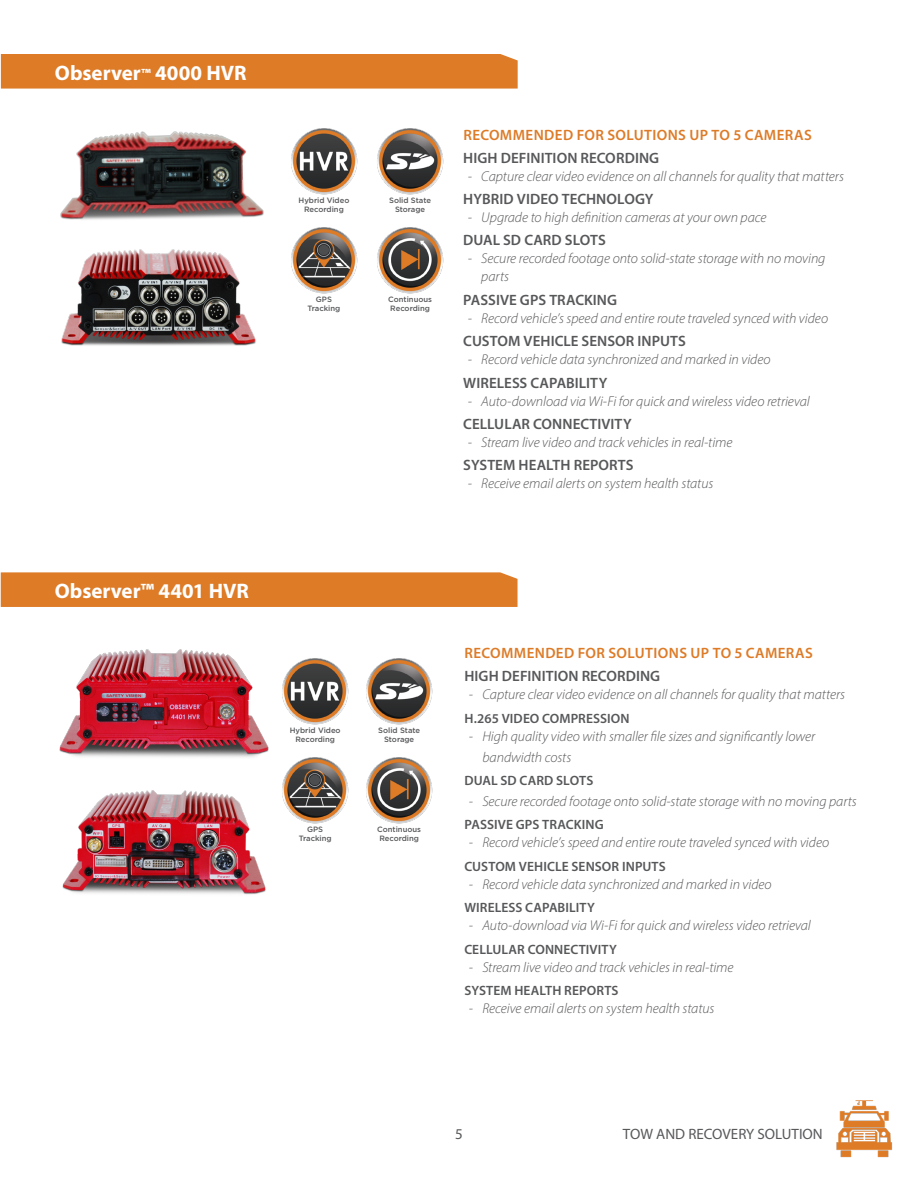
<style>
.page{position:relative;width:918px;height:1188px;background:#fff}
.page>*{position:absolute;margin:0;border:0;box-sizing:border-box;transform-origin:0 0}
.Product_Description{font:700 21px "Myriad Pro";letter-spacing:.005em;color:#fff}
.FEATURE_HEADING{font:600 15px "Myriad Pro";letter-spacing:.005em;color:#57585a}
.t1{font:600 15px "Myriad Pro";letter-spacing:.025em;color:#dd7b27}
.t2{font:15px "Myriad Pro";color:#57585a}
.t3{font:italic 300 14.25px/18px "Myriad Pro";letter-spacing:-.005em;color:#57585a}
.FEATURE_HEADING-2{font:600 13.5px "Myriad Pro";letter-spacing:.01em;color:#57585a}
.t4{font:500 7.65px "Gotham";color:#57585a}
.s1{font-size:15px}
</style>
<div class="page">
<img style="left:836px;top:1100px;width:57px;height:58px">
<div style="left:1px;top:54px;width:517px;height:35px;background:#dd7b27"></div>
<img style="left:61px;top:249px;width:195px;height:97px">
<img style="left:60px;top:131px;width:204px;height:89px">
<img style="left:377px;top:128px;width:67px;height:66px">
<img style="left:291px;top:227px;width:66px;height:67px">
<img style="left:291px;top:128px;width:66px;height:66px">
<img style="left:377px;top:227px;width:67px;height:67px">
<div style="left:1px;top:572px;width:517px;height:35px;background:#dd7b27"></div>
<img style="left:366px;top:658px;width:67px;height:67px">
<img style="left:282px;top:757px;width:67px;height:67px">
<img style="left:282px;top:658px;width:67px;height:67px">
<img style="left:366px;top:757px;width:67px;height:67px">
<img style="left:59px;top:649px;width:210px;height:108px">
<img style="left:62px;top:790px;width:204px;height:105px">
<p class="Product_Description" style="left:55px;top:59px;width:193px">Observer<span class="s1">™</span> 4000 HVR</p>
<p class="Product_Description" style="left:55px;top:578px;width:196px">Observer™ 4401 HVR</p>
<p class="t4" style="left:299px;top:196px;width:52px">Hybrid Video</p>
<p class="t4" style="left:304px;top:205px;width:41px">Recording</p>
<p class="t4" style="left:316px;top:295px;width:18px">GPS</p>
<p class="t4" style="left:308px;top:304px;width:34px">Tracking</p>
<p class="t4" style="left:389px;top:196px;width:43px">Solid State</p>
<p class="t4" style="left:395px;top:205px;width:32px">Storage</p>
<p class="t4" style="left:388px;top:295px;width:45px">Continuous</p>
<p class="t4" style="left:390px;top:304px;width:41px">Recording</p>
<p class="t1" style="left:463px;top:125px;width:350px">RECOMMENDED FOR SOLUTIONS UP TO 5 CAMERAS</p>
<p class="FEATURE_HEADING" style="left:463px;top:148px;width:197px">HIGH DEFINITION RECORDING</p>
<p class="t3" style="left:468px;top:167px;width:378px">- Capture clear video evidence on all channels for quality that matters</p>
<p class="FEATURE_HEADING" style="left:463px;top:189px;width:192px">HYBRID VIDEO TECHNOLOGY</p>
<p class="t3" style="left:468px;top:208px;width:300px">- Upgrade to high definition cameras at your own pace</p>
<p class="FEATURE_HEADING" style="left:463px;top:231px;width:144px">DUAL SD CARD SLOTS</p>
<p class="t3" style="left:481px;top:250px;width:346px;text-indent:-14px">- Secure recorded footage onto solid-state storage with no moving parts</p>
<p class="FEATURE_HEADING" style="left:463px;top:290px;width:155px">PASSIVE GPS TRACKING</p>
<p class="t3" style="left:468px;top:309px;width:362px">- Record vehicle’s speed and entire route traveled synced with video</p>
<p class="FEATURE_HEADING" style="left:463px;top:332px;width:224px">CUSTOM VEHICLE SENSOR INPUTS</p>
<p class="t3" style="left:468px;top:350px;width:304px">- Record vehicle data synchronized and marked in video</p>
<p class="FEATURE_HEADING" style="left:463px;top:373px;width:145px">WIRELESS CAPABILITY</p>
<p class="t3" style="left:468px;top:392px;width:343px">- Auto-download via Wi-Fi for quick and wireless video retrieval</p>
<p class="FEATURE_HEADING" style="left:463px;top:414px;width:170px">CELLULAR CONNECTIVITY</p>
<p class="t3" style="left:468px;top:433px;width:266px">- Stream live video and track vehicles in real-time</p>
<p class="FEATURE_HEADING" style="left:463px;top:456px;width:172px">SYSTEM HEALTH REPORTS</p>
<p class="t3" style="left:468px;top:475px;width:247px">- Receive email alerts on system health status</p>
<p class="t4" style="left:290px;top:726px;width:52px">Hybrid Video</p>
<p class="t4" style="left:295px;top:735px;width:41px">Recording</p>
<p class="t4" style="left:307px;top:825px;width:18px">GPS</p>
<p class="t4" style="left:299px;top:834px;width:34px">Tracking</p>
<p class="t4" style="left:378px;top:726px;width:43px">Solid State</p>
<p class="t4" style="left:384px;top:735px;width:32px">Storage</p>
<p class="t4" style="left:377px;top:825px;width:45px">Continuous</p>
<p class="t4" style="left:379px;top:834px;width:41px">Recording</p>
<p class="t1" style="left:465px;top:643px;width:350px">RECOMMENDED FOR SOLUTIONS UP TO 5 CAMERAS</p>
<p class="FEATURE_HEADING" style="left:464px;top:667px;width:197px">HIGH DEFINITION RECORDING</p>
<p class="t3" style="left:469px;top:685px;width:378px">- Capture clear video evidence on all channels for quality that matters</p>
<p class="FEATURE_HEADING-2" style="left:464px;top:709px;width:167px">H.265 VIDEO COMPRESSION</p>
<p class="t3" style="left:482px;top:725px;width:334px;line-height:21px;text-indent:-14px">- High quality video with smaller file sizes and significantly lower bandwidth costs</p>
<p class="FEATURE_HEADING-2" style="left:464px;top:772px;width:131px">DUAL SD CARD SLOTS</p>
<p class="t3" style="left:469px;top:792px;width:389px">- Secure recorded footage onto solid-state storage with no moving parts</p>
<p class="FEATURE_HEADING-2" style="left:464px;top:816px;width:141px">PASSIVE GPS TRACKING</p>
<p class="t3" style="left:469px;top:834px;width:362px">- Record vehicle’s speed and entire route traveled synced with video</p>
<p class="FEATURE_HEADING-2" style="left:464px;top:858px;width:203px">CUSTOM VEHICLE SENSOR INPUTS</p>
<p class="t3" style="left:469px;top:875px;width:304px">- Record vehicle data synchronized and marked in video</p>
<p class="FEATURE_HEADING-2" style="left:464px;top:899px;width:132px">WIRELESS CAPABILITY</p>
<p class="t3" style="left:469px;top:916px;width:343px">- Auto-download via Wi-Fi for quick and wireless video retrieval</p>
<p class="FEATURE_HEADING-2" style="left:464px;top:940px;width:154px">CELLULAR CONNECTIVITY</p>
<p class="t3" style="left:469px;top:958px;width:266px">- Stream live video and track vehicles in real-time</p>
<p class="FEATURE_HEADING-2" style="left:464px;top:982px;width:156px">SYSTEM HEALTH REPORTS</p>
<p class="t3" style="left:469px;top:999px;width:247px">- Receive email alerts on system health status</p>
<p class="t2" style="left:455px;top:1125px;width:9px">5</p>
<p class="t2" style="left:623px;top:1125px;width:201px">TOW AND RECOVERY SOLUTION</p>
</div>
